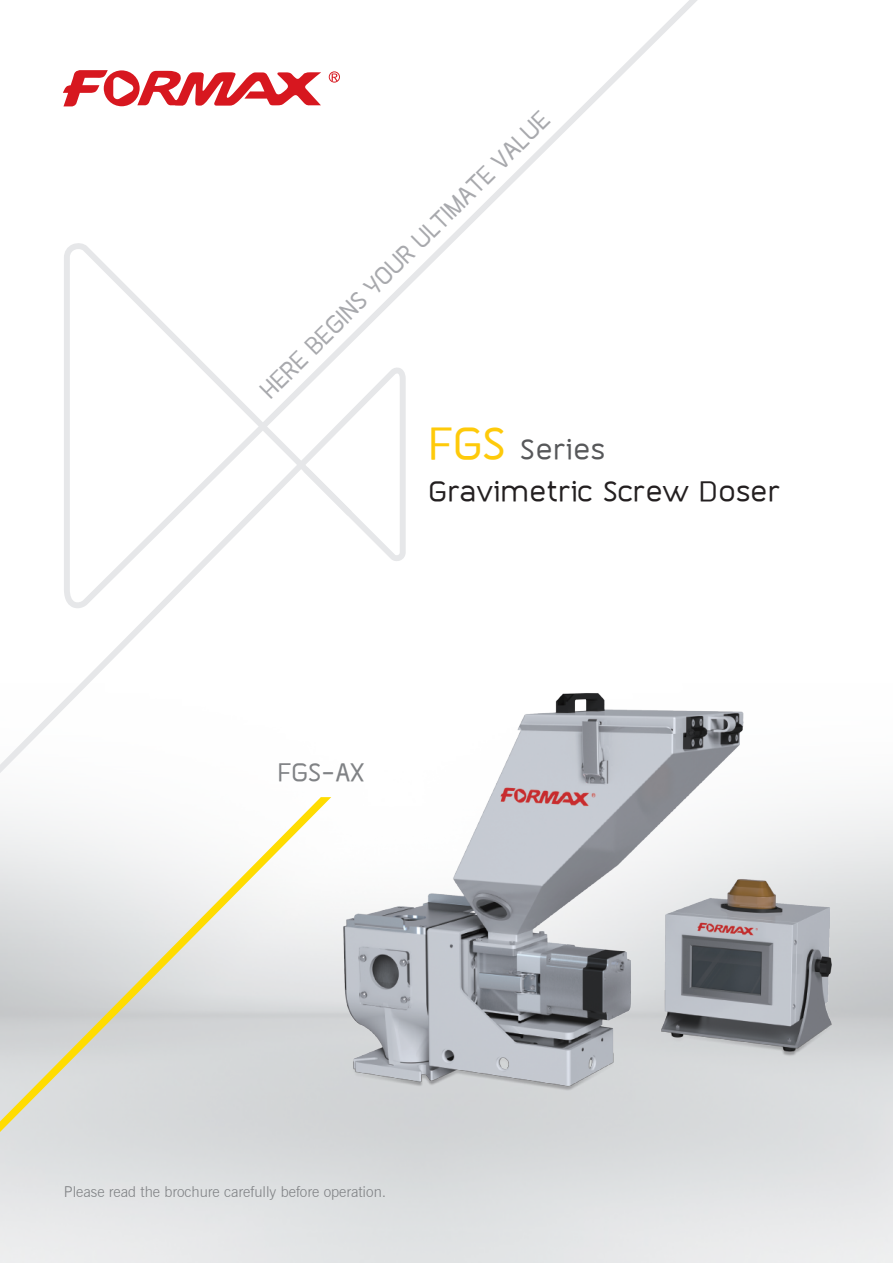
<style>
.page{position:relative;width:893px;height:1263px;background:#fff}
.page>*{position:absolute;margin:0;border:0;box-sizing:border-box;transform-origin:0 0}
.t1{font:30px/42.5px "Often";color:#231f20}
.t2{font:27px "Often";color:#808285}
.t3{font:25.95px "Often";color:#a8a9ad}
.t4{font:300 15px "News Gothic BT";color:#808285}
.s1{font-size:48px;color:#feca0a}
.s2{color:#57585a}
</style>
<div class="page">
<svg style="left:64px;top:0;width:633px;height:367px"></svg>
<svg style="left:0;top:367px;width:406px;height:420px"></svg>
<svg style="left:0;top:797px;width:331px;height:335px"></svg>
<img style="left:321px;top:678px;width:527px;height:431px">
<h3 class="t3" style="left:255px;top:385px;width:398px;rotate:-45deg">HERE BEGINS YOUR ULTIMATE VALUE</h3>
<h1 class="t1" style="left:428px;top:428px;width:354px"><span class="s1">FGS</span> <span class="s2">Series<br></span>Gravimetric Screw Doser</h1>
<h2 class="t2" style="left:277px;top:757px;width:88px">FGS-AX</h2>
<p class="t4" style="left:64px;top:1183px;width:324px">Please read the brochure carefully before operation.</p>
</div>
